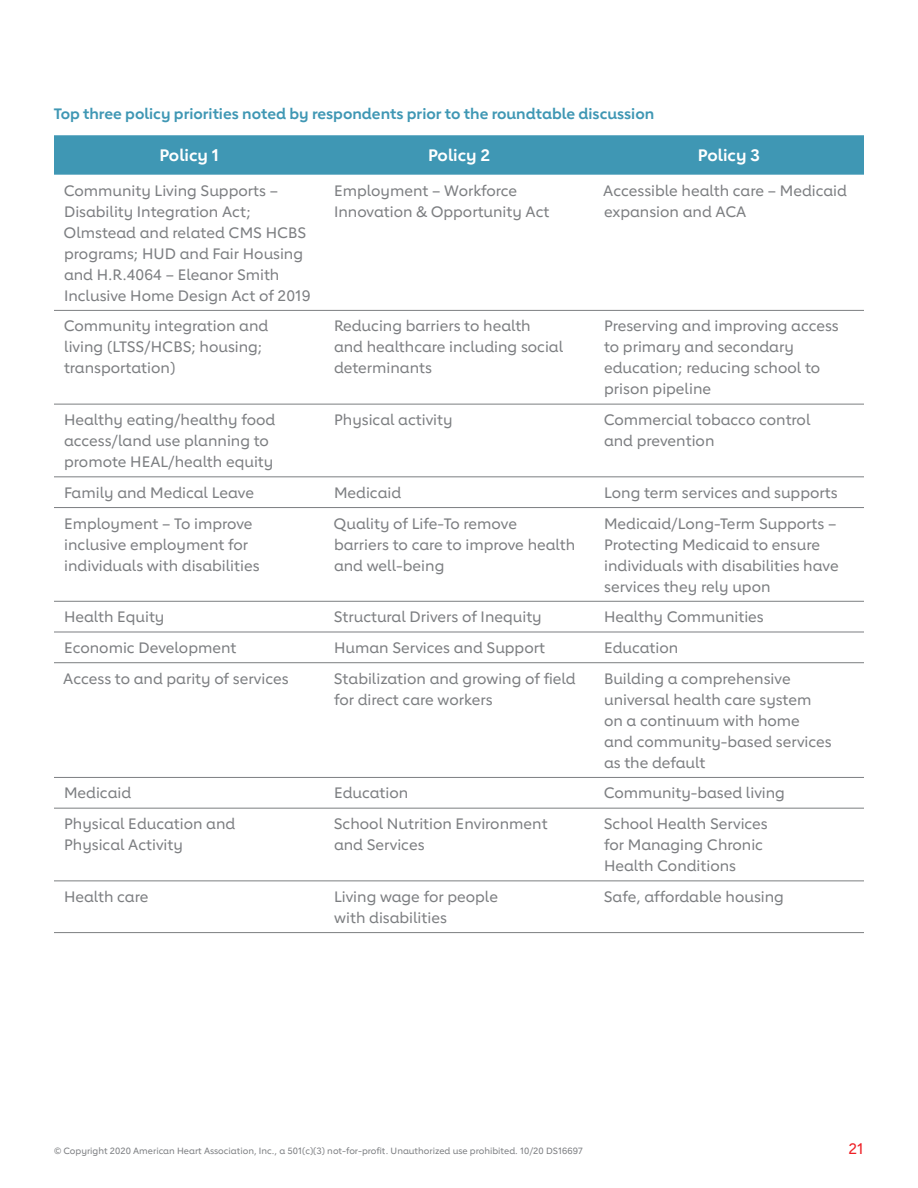
<style>
.page{position:relative;width:918px;height:1188px;background:#fff}
.page>*{position:absolute;margin:0;border:0;box-sizing:border-box;transform-origin:0 0}
.body_10_13{font:700 16.5px "Lub Dub";color:#fff}
.body_10_13-2{font:500 15px/21px "Lub Dub";color:#7c7e81}
.subsection_2{font:700 15px "Lub Dub";color:#3f97b4}
.t1{font:500 15px "Lub Dub";color:#ee2026}
.t2{font:500 9px "Lub Dub";color:#7c7e81}
</style>
<div class="page">
<div style="left:54px;top:135px;width:810px;height:40px;background:#3f97b4"></div>
<hr style="left:54px;top:310px;width:270px;height:1px;background:#7c7e81">
<hr style="left:324px;top:310px;width:270px;height:1px;background:#7c7e81">
<hr style="left:594px;top:310px;width:270px;height:1px;background:#7c7e81">
<hr style="left:54px;top:404px;width:270px;height:1px;background:#7c7e81">
<hr style="left:324px;top:404px;width:270px;height:1px;background:#7c7e81">
<hr style="left:594px;top:404px;width:270px;height:1px;background:#7c7e81">
<hr style="left:54px;top:476px;width:270px;height:1px;background:#7c7e81">
<hr style="left:324px;top:476px;width:270px;height:1px;background:#7c7e81">
<hr style="left:594px;top:476px;width:270px;height:1px;background:#7c7e81">
<hr style="left:54px;top:507px;width:270px;height:1px;background:#7c7e81">
<hr style="left:324px;top:507px;width:270px;height:1px;background:#7c7e81">
<hr style="left:594px;top:507px;width:270px;height:1px;background:#7c7e81">
<hr style="left:54px;top:601px;width:270px;height:1px;background:#7c7e81">
<hr style="left:324px;top:601px;width:270px;height:1px;background:#7c7e81">
<hr style="left:594px;top:601px;width:270px;height:1px;background:#7c7e81">
<hr style="left:54px;top:632px;width:270px;height:1px;background:#7c7e81">
<hr style="left:324px;top:632px;width:270px;height:1px;background:#7c7e81">
<hr style="left:594px;top:632px;width:270px;height:1px;background:#7c7e81">
<hr style="left:54px;top:662px;width:270px;height:1px;background:#7c7e81">
<hr style="left:324px;top:662px;width:270px;height:1px;background:#7c7e81">
<hr style="left:594px;top:662px;width:270px;height:1px;background:#7c7e81">
<hr style="left:54px;top:777px;width:270px;height:1px;background:#7c7e81">
<hr style="left:324px;top:777px;width:270px;height:1px;background:#7c7e81">
<hr style="left:594px;top:777px;width:270px;height:1px;background:#7c7e81">
<hr style="left:54px;top:808px;width:270px;height:1px;background:#7c7e81">
<hr style="left:324px;top:808px;width:270px;height:1px;background:#7c7e81">
<hr style="left:594px;top:808px;width:270px;height:1px;background:#7c7e81">
<hr style="left:54px;top:881px;width:270px;height:1px;background:#7c7e81">
<hr style="left:324px;top:881px;width:270px;height:1px;background:#7c7e81">
<hr style="left:594px;top:881px;width:270px;height:1px;background:#7c7e81">
<hr style="left:54px;top:932px;width:270px;height:1px;background:#7c7e81">
<hr style="left:324px;top:932px;width:270px;height:1px;background:#7c7e81">
<hr style="left:594px;top:932px;width:270px;height:1px;background:#7c7e81">
<h3 class="subsection_2" style="left:54px;top:105px;width:602px">Top three policy priorities noted by respondents prior to the roundtable discussion</h3>
<p class="body_10_13" style="left:159px;top:145px;width:61px">Policy 1</p>
<p class="body_10_13" style="left:428px;top:145px;width:64px">Policy 2</p>
<p class="body_10_13" style="left:698px;top:145px;width:64px">Policy 3</p>
<p class="body_10_13-2" style="left:64px;top:180px;width:249px">Community Living Supports –<br>Disability Integration Act;<br>Olmstead and related CMS HCBS programs; HUD and Fair Housing and H.R.4064 – Eleanor Smith<br>Inclusive Home Design Act of 2019</p>
<p class="body_10_13-2" style="left:334px;top:180px;width:217px">Employment – Workforce<br>Innovation &amp; Opportunity Act</p>
<p class="body_10_13-2" style="left:603px;top:180px;width:245px">Accessible health care – Medicaid expansion and ACA</p>
<p class="body_10_13-2" style="left:64px;top:315px;width:206px">Community integration and living (LTSS/HCBS; housing; transportation)</p>
<p class="body_10_13-2" style="left:334px;top:315px;width:231px">Reducing barriers to health and healthcare including social determinants</p>
<p class="body_10_13-2" style="left:604px;top:315px;width:236px">Preserving and improving access to primary and secondary education; reducing school to prison pipeline</p>
<p class="body_10_13-2" style="left:64px;top:409px;width:213px">Healthy eating/healthy food access/land use planning to promote HEAL/health equity</p>
<p class="body_10_13-2" style="left:334px;top:409px;width:120px">Physical activity</p>
<p class="body_10_13-2" style="left:604px;top:409px;width:208px">Commercial tobacco control and prevention</p>
<p class="body_10_13-2" style="left:64px;top:482px;width:192px">Family and Medical Leave</p>
<p class="body_10_13-2" style="left:334px;top:482px;width:69px">Medicaid</p>
<p class="body_10_13-2" style="left:604px;top:482px;width:235px">Long term services and supports</p>
<p class="body_10_13-2" style="left:64px;top:513px;width:197px">Employment – To improve inclusive employment for individuals with disabilities</p>
<p class="body_10_13-2" style="left:334px;top:513px;width:243px">Quality of Life-To remove barriers to care to improve health and well-being</p>
<p class="body_10_13-2" style="left:604px;top:513px;width:236px">Medicaid/Long-Term Supports –<br>Protecting Medicaid to ensure individuals with disabilities have services they rely upon</p>
<p class="body_10_13-2" style="left:64px;top:606px;width:102px">Health Equity</p>
<p class="body_10_13-2" style="left:334px;top:606px;width:209px">Structural Drivers of Inequity</p>
<p class="body_10_13-2" style="left:604px;top:606px;width:161px">Healthy Communities</p>
<p class="body_10_13-2" style="left:64px;top:637px;width:174px">Economic Development</p>
<p class="body_10_13-2" style="left:334px;top:637px;width:213px">Human Services and Support</p>
<p class="body_10_13-2" style="left:604px;top:637px;width:76px">Education</p>
<p class="body_10_13-2" style="left:63px;top:668px;width:227px">Access to and parity of services</p>
<p class="body_10_13-2" style="left:334px;top:668px;width:243px">Stabilization and growing of field for direct care workers</p>
<p class="body_10_13-2" style="left:604px;top:668px;width:229px">Building a comprehensive universal health care system on a continuum with home and community-based services as the default</p>
<p class="body_10_13-2" style="left:64px;top:783px;width:69px">Medicaid</p>
<p class="body_10_13-2" style="left:334px;top:783px;width:76px">Education</p>
<p class="body_10_13-2" style="left:604px;top:783px;width:183px">Community-based living</p>
<p class="body_10_13-2" style="left:64px;top:813px;width:173px">Physical Education and<br>Physical Activity</p>
<p class="body_10_13-2" style="left:334px;top:813px;width:215px">School Nutrition Environment and Services</p>
<p class="body_10_13-2" style="left:604px;top:813px;width:165px">School Health Services for Managing Chronic<br>Health Conditions</p>
<p class="body_10_13-2" style="left:64px;top:886px;width:86px">Health care</p>
<p class="body_10_13-2" style="left:334px;top:886px;width:165px">Living wage for people with disabilities</p>
<p class="body_10_13-2" style="left:604px;top:886px;width:182px">Safe, affordable housing</p>
<p class="t2" style="left:54px;top:1146px;width:531px">© Copyright 2020 American Heart Association, Inc., a 501(c)(3) not-for-profit. Unauthorized use prohibited. 10/20 DS16697</p>
<p class="t1" style="left:848px;top:1140px;width:17px">21</p>
</div>
